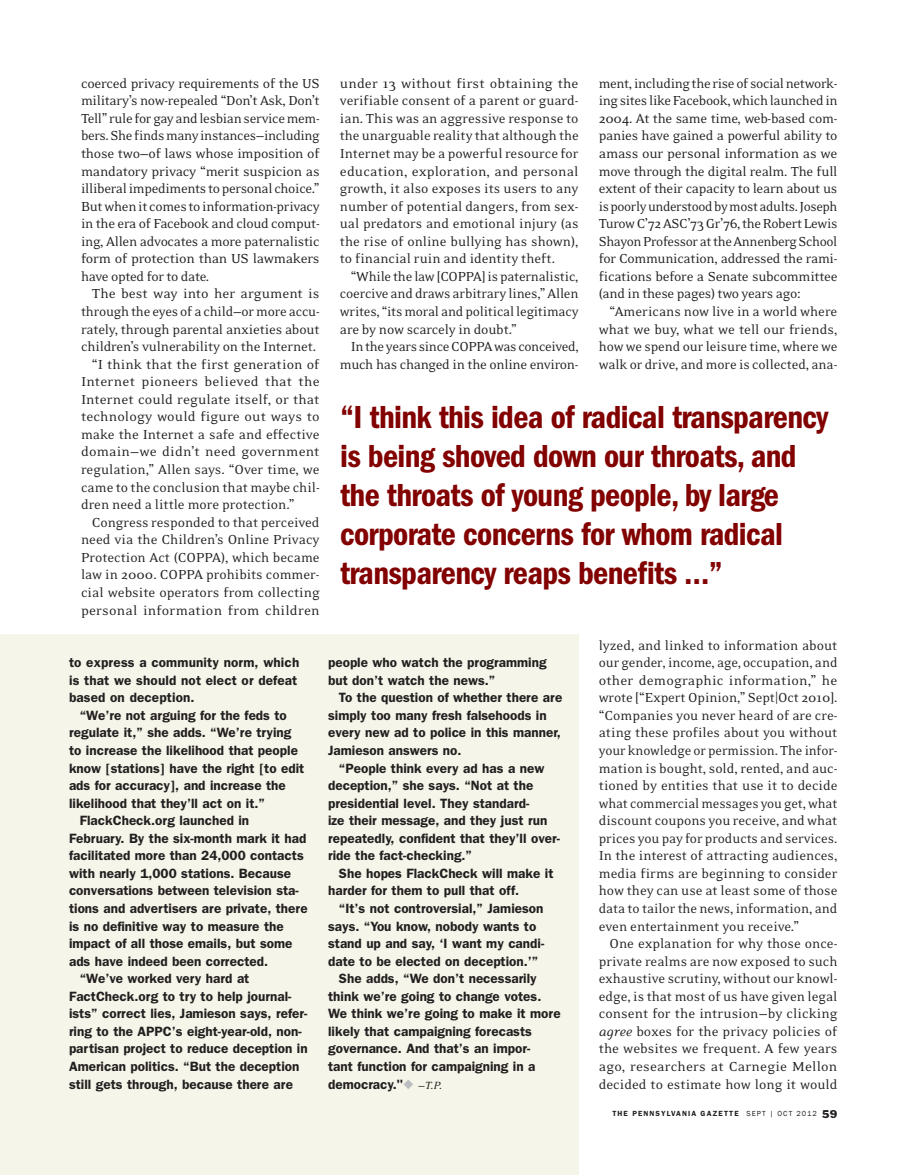
<style>
.page{position:relative;width:905px;height:1175px;background:#fff}
.page>*{position:absolute;margin:0;border:0;box-sizing:border-box;transform-origin:0 0}
.t1{font:600 condensed 33px/39px "Franklin Gothic";letter-spacing:-.02em;color:#820101}
.t2{font:15px/17.5px "Eidetic Neo";letter-spacing:-.005em;color:#231f20;text-align:justify}
.t3{font:15px/17.5px "Eidetic Neo";letter-spacing:-.025em;color:#231f20;text-align:right}
.t4{font:15px "Eidetic Neo";letter-spacing:.015em;color:#231f20}
.t5{font:600 13.5px/17.5px "Franklin Gothic";color:#231f20}
.t6{font:600 7.5px "Franklin Gothic";letter-spacing:.145em;color:#231f20}
.s1{color:#bcbdc0}
.s2{font-family:"Eidetic Neo";font-weight:400;font-style:italic;font-size:12px}
.s3{font-style:italic}
.s4{font-weight:400}
.s5{font-weight:400;font-size:10.5px}
</style>
<div class="page">
<div style="left:0;top:634px;width:578px;height:540px;background:#f6f5e9"></div>
<p class="t2" style="left:81px;top:76px;width:240px">coerced privacy requirements of the US military’s now-repealed “Don’t Ask, Don’t Tell” rule for gay and lesbian service mem&shy;bers. She finds many instances—including those two—of laws whose imposition of mandatory privacy “merit suspicion as illiberal impediments to personal choice.” But when it comes to information-privacy in the era of Facebook and cloud comput&shy;ing, Allen advocates a more paternalistic form of protection than US lawmakers have opted for to date.</p>
<p class="t2" style="left:92px;top:286px;width:229px">The best way into her argument is</p>
<p class="t2" style="left:81px;top:304px;width:240px">through the eyes of a child—or more accu-</p>
<p class="t2" style="left:81px;top:321px;width:240px">rately, through parental anxieties about</p>
<p class="t2" style="left:81px;top:339px;width:236px">children’s vulnerability on the Internet.</p>
<p class="t2" style="left:92px;top:356px;width:229px">“I think that the first generation of</p>
<p class="t4" style="left:81px;top:376px;width:240px">Internet pioneers believed that the</p>
<p class="t2" style="left:81px;top:391px;width:240px">Internet could regulate itself, or that</p>
<p class="t2" style="left:81px;top:409px;width:240px">technology would figure out ways to</p>
<p class="t2" style="left:81px;top:427px;width:240px">make the Internet a safe and effective</p>
<p class="t2" style="left:81px;top:444px;width:240px">domain—we didn’t need government</p>
<p class="t2" style="left:81px;top:462px;width:240px">regulation,” Allen says. “Over time, we</p>
<p class="t2" style="left:81px;top:479px;width:240px">came to the conclusion that maybe chil-</p>
<p class="t2" style="left:81px;top:497px;width:215px">dren need a little more protection.”</p>
<p class="t2" style="left:92px;top:514px;width:229px">Congress responded to that perceived</p>
<p class="t2" style="left:81px;top:532px;width:240px">need via the Children’s Online Privacy</p>
<p class="t2" style="left:81px;top:549px;width:240px">Protection Act (COPPA), which became</p>
<p class="t2" style="left:81px;top:567px;width:240px">law in 2000. COPPA prohibits commer-</p>
<p class="t2" style="left:81px;top:585px;width:240px">cial website operators from collecting</p>
<p class="t4" style="left:81px;top:604px;width:240px">personal information from children</p>
<p class="t2" style="left:340px;top:76px;width:240px">under 13 without first obtaining the verifiable consent of a parent or guard&shy;ian. This was an aggressive response to the unarguable reality that although the Internet may be a powerful resource for education, exploration, and personal growth, it also exposes its users to any number of potential dangers, from sex&shy;ual predators and emotional injury (as the rise of online bullying has shown), to financial ruin and identity theft.</p>
<p class="t2" style="left:340px;top:269px;width:240px;text-indent:11px">“While the law [COPPA] is paternalistic, coercive and draws arbitrary lines,” Allen writes, “its moral and political legitimacy are by now scarcely in doubt.”</p>
<p class="t3" style="left:340px;top:339px;width:240px">In the years since COPPA was conceived, much has changed in the online environ-</p>
<p class="t2" style="left:598px;top:76px;width:240px">ment, including the rise of social network&shy;ing sites like Facebook, which launched in 2004. At the same time, web-based com&shy;panies have gained a powerful ability to amass our personal information as we move through the digital realm. The full extent of their capacity to learn about us is poorly understood by most adults. Joseph Turow C’72 ASC’73 Gr’76, the Robert Lewis Shayon Professor at the Annenberg School for Communication, addressed the rami&shy;fications before a Senate subcommittee (and in these pages) two years ago:</p>
<p class="t2" style="left:598px;top:304px;width:240px;text-indent:11px">“Americans now live in a world where what we buy, what we tell our friends, how we spend our leisure time, where we walk or drive, and more is collected, ana-</p>
<h1 class="t1" style="left:340px;top:400px;width:489px">“I think this idea of radical transparency is being shoved down our throats, and the throats of young people, by large corporate concerns for whom radical transparency reaps benefits …”</h1>
<p class="t5" style="left:69px;top:655px;width:232px">to express a community norm, which is that we should not elect or defeat based on deception.</p>
<p class="t5" style="left:80px;top:707px;width:208px">“We’re not arguing for the feds to</p>
<p class="t5" style="left:69px;top:725px;width:224px">regulate it,” she adds. “We’re trying</p>
<p class="t5" style="left:69px;top:742px;width:230px">to increase the likelihood that people</p>
<p class="t5" style="left:69px;top:760px;width:237px">know [stations] have the right [to edit</p>
<p class="t5" style="left:69px;top:778px;width:218px">ads for accuracy], and increase the</p>
<p class="t5" style="left:69px;top:795px;width:197px">likelihood that they’ll act on it.”</p>
<p class="t5" style="left:80px;top:813px;width:171px">FlackCheck.org launched in</p>
<p class="t5" style="left:69px;top:830px;width:239px">February. By the six-month mark it had</p>
<p class="t5" style="left:69px;top:848px;width:236px">facilitated more than 24,000 contacts</p>
<p class="t5" style="left:69px;top:865px;width:223px">with nearly 1,000 stations. Because</p>
<p class="t5" style="left:69px;top:883px;width:231px">conversations between television sta-</p>
<p class="t5" style="left:69px;top:900px;width:240px">tions and advertisers are private, there</p>
<p class="t5" style="left:69px;top:918px;width:216px">is no definitive way to measure the</p>
<p class="t5" style="left:69px;top:935px;width:225px">impact of all those emails, but some</p>
<p class="t5" style="left:69px;top:953px;width:201px">ads have indeed been corrected.</p>
<p class="t5" style="left:80px;top:971px;width:171px">“We’ve worked very hard at</p>
<p class="t5" style="left:69px;top:988px;width:224px">FactCheck.org to try to help journal-</p>
<p class="t5" style="left:69px;top:1006px;width:240px">ists” correct lies, Jamieson says, refer-</p>
<p class="t5" style="left:69px;top:1023px;width:234px">ring to the APPC’s eight-year-old, non-</p>
<p class="t5" style="left:69px;top:1041px;width:240px">partisan project to reduce deception in</p>
<p class="t5" style="left:69px;top:1058px;width:232px">American politics. “But the deception</p>
<p class="t5" style="left:69px;top:1076px;width:225px">still gets through, because there are</p>
<p class="t5" style="left:328px;top:655px;width:220px">people who watch the programming but don’t watch the news.”</p>
<p class="t5" style="left:328px;top:690px;width:236px;text-indent:11px">To the question of whether there are simply too many fresh falsehoods in every new ad to police in this manner,<br>Jamieson answers no.</p>
<p class="t5" style="left:328px;top:760px;width:233px;text-indent:11px">“People think every ad has a new deception,” she says. “Not at the presidential level. They standard-<br>ize their message, and they just run repeatedly, confident that they’ll over&shy;ride the fact-checking.”</p>
<p class="t5" style="left:328px;top:865px;width:227px;text-indent:11px">She hopes FlackCheck will make it harder for them to pull that off.</p>
<p class="t5" style="left:339px;top:900px;width:206px">“It’s not controversial,” Jamieson</p>
<p class="t5" style="left:328px;top:918px;width:210px">says. “You know, nobody wants to</p>
<p class="t5" style="left:328px;top:935px;width:218px">stand up and say, ‘I want my candi-</p>
<p class="t5" style="left:328px;top:953px;width:212px">date to be elected on deception.’”</p>
<p class="t5" style="left:339px;top:971px;width:199px">She adds, “We don’t necessarily</p>
<p class="t5" style="left:328px;top:988px;width:215px">think we’re going to change votes.</p>
<p class="t5" style="left:328px;top:1006px;width:234px">We think we’re going to make it more</p>
<p class="t5" style="left:328px;top:1023px;width:205px">likely that campaigning forecasts</p>
<p class="t5" style="left:328px;top:1041px;width:204px">governance. And that’s an impor-</p>
<p class="t5" style="left:328px;top:1058px;width:209px">tant function for campaigning in a</p>
<p class="t5" style="left:328px;top:1076px;width:116px">democracy."<span class="s1">◆</span> <span class="s2">—T.P.</span></p>
<p class="t2" style="left:598px;top:637px;width:240px">lyzed, and linked to information about our gender, income, age, occupation, and other demographic information,” he wrote [“Expert Opinion,” Sept|Oct 2010]. “Companies you never heard of are cre&shy;ating these profiles about you without your knowledge or permission. The infor&shy;mation is bought, sold, rented, and auc&shy;tioned by entities that use it to decide what commercial messages you get, what discount coupons you receive, and what prices you pay for products and services.<br>In the interest of attracting audiences, media firms are beginning to consider how they can use at least some of those data to tailor the news, information, and even entertainment you receive.”</p>
<p class="t2" style="left:598px;top:936px;width:240px;text-indent:11px">One explanation for why those once&shy;private realms are now exposed to such exhaustive scrutiny, without our knowl&shy;edge, is that most of us have given legal consent for the intrusion—by clicking <span class="s3">agree</span> boxes for the privacy policies of the websites we frequent. A few years ago, researchers at Carnegie Mellon decided to estimate how long it would</p>
<p class="t6" style="left:612px;top:1110px;width:226px">THE PENNSYLVANIA GAZETTE <span class="s4">SEPT | OCT 2012</span> <span class="s5">59</span></p>
</div>
